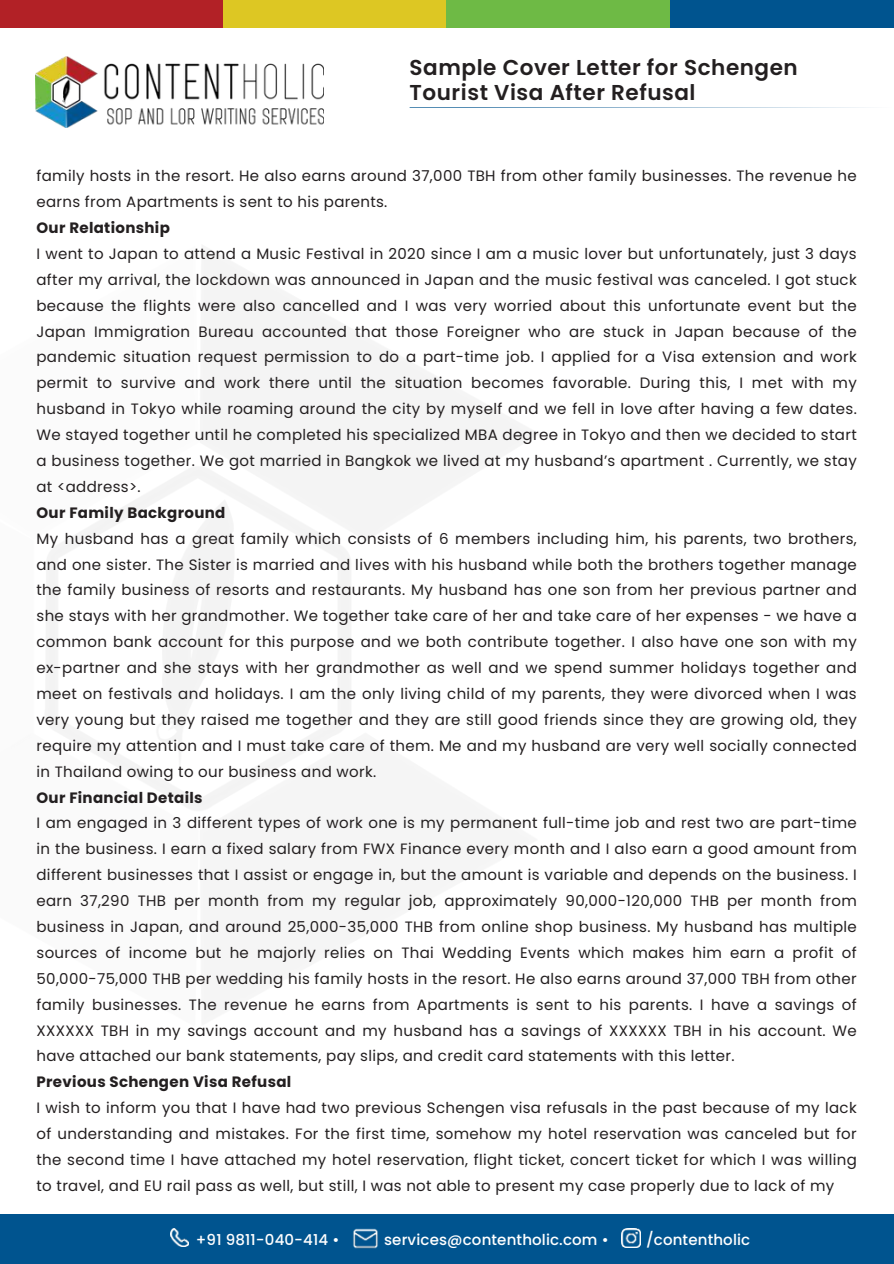
<style>
.page{position:relative;width:894px;height:1264px;background:#fff}
.page>*{position:absolute;margin:0;border:0;box-sizing:border-box;transform-origin:0 0}
.t1{font:600 21.45px/24.8px "Poppins";letter-spacing:.025em;color:#231f20}
.t2{font:15px/25.8px "Poppins";letter-spacing:.02em;color:#231f20;text-align:justify}
.t3{font:700 15px "Poppins";letter-spacing:.02em;color:#231f20}
.t4{font:500 15px "Poppins";letter-spacing:.01em;color:#fff}
</style>
<div class="page">
<div style="left:0;top:0;width:223px;height:28px;background:#b22126"></div>
<div style="left:223px;top:0;width:223px;height:28px;background:#ddc723"></div>
<div style="left:446px;top:0;width:224px;height:28px;background:#6eba45"></div>
<div style="left:670px;top:0;width:223px;height:28px;background:#00548f"></div>
<img style="left:35px;top:56px;width:288px;height:71px">
<div style="left:0;top:1214px;width:893px;height:49px;background:#00548f"></div>
<svg style="left:409px;top:107px;width:457px;height:1px"></svg>
<img style="left:621px;top:1228px;width:19px;height:19px">
<img style="left:170px;top:1228px;width:18px;height:18px">
<img style="left:353px;top:1228px;width:25px;height:21px">
<p class="t1" style="left:409px;top:56px;width:389px">Sample Cover Letter for Schengen<br>Tourist Visa After Refusal</p>
<p class="t2" style="left:36px;top:163px;width:821px">family hosts in the resort. He also earns around 37,000 TBH from other family businesses. The revenue he earns from Apartments is sent to his parents.</p>
<p class="t3" style="left:36px;top:217px;width:135px">Our Relationship</p>
<p class="t2" style="left:36px;top:241px;width:821px">I went to Japan to attend a Music Festival in 2020 since I am a music lover but unfortunately, just 3 days after my arrival, the lockdown was announced in Japan and the music festival was canceled. I got stuck because the flights were also cancelled and I was very worried about this unfortunate event but the Japan Immigration Bureau accounted that those Foreigner who are stuck in Japan because of the pandemic situation request permission to do a part-time job. I applied for a Visa extension and work permit to survive and work there until the situation becomes favorable. During this, I met with my husband in Tokyo while roaming around the city by myself and we fell in love after having a few dates.<br>We stayed together until he completed his specialized MBA degree in Tokyo and then we decided to start a business together. We got married in Bangkok we lived at my husband’s apartment . Currently, we stay at &lt;address&gt;.</p>
<p class="t3" style="left:36px;top:502px;width:190px">Our Family Background</p>
<p class="t2" style="left:36px;top:525px;width:821px">My husband has a great family which consists of 6 members including him, his parents, two brothers, and one sister. The Sister is married and lives with his husband while both the brothers together manage the family business of resorts and restaurants. My husband has one son from her previous partner and she stays with her grandmother. We together take care of her and take care of her expenses - we have a common bank account for this purpose and we both contribute together. I also have one son with my ex-partner and she stays with her grandmother as well and we spend summer holidays together and meet on festivals and holidays. I am the only living child of my parents, they were divorced when I was very young but they raised me together and they are still good friends since they are growing old, they require my attention and I must take care of them. Me and my husband are very well socially connected in Thailand owing to our business and work.</p>
<h2 class="t3" style="left:36px;top:786px;width:168px">Our Financial Details</h2>
<p class="t2" style="left:36px;top:810px;width:821px">I am engaged in 3 different types of work one is my permanent full-time job and rest two are part-time in the business. I earn a fixed salary from FWX Finance every month and I also earn a good amount from different businesses that I assist or engage in, but the amount is variable and depends on the business. I earn 37,290 THB per month from my regular job, approximately 90,000-120,000 THB per month from business in Japan, and around 25,000-35,000 THB from online shop business. My husband has multiple sources of income but he majorly relies on Thai Wedding Events which makes him earn a profit of 50,000-75,000 THB per wedding his family hosts in the resort. He also earns around 37,000 TBH from other family businesses. The revenue he earns from Apartments is sent to his parents. I have a savings of XXXXXX TBH in my savings account and my husband has a savings of XXXXXX TBH in his account. We have attached our bank statements, pay slips, and credit card statements with this letter.</p>
<h2 class="t3" style="left:36px;top:1071px;width:256px">Previous Schengen Visa Refusal</h2>
<p class="t2" style="left:36px;top:1095px;width:821px">I wish to inform you that I have had two previous Schengen visa refusals in the past because of my lack of understanding and mistakes. For the first time, somehow my hotel reservation was canceled but for the second time I have attached my hotel reservation, flight ticket, concert ticket for which I was willing to travel, and EU rail pass as well, but still, I was not able to present my case properly due to lack of my</p>
<p class="t4" style="left:196px;top:1228px;width:145px">+91 9811-040-414 •</p>
<p class="t4" style="left:384px;top:1228px;width:226px">services@contentholic.com •</p>
<p class="t4" style="left:645px;top:1228px;width:106px">/contentholic</p>
</div>
